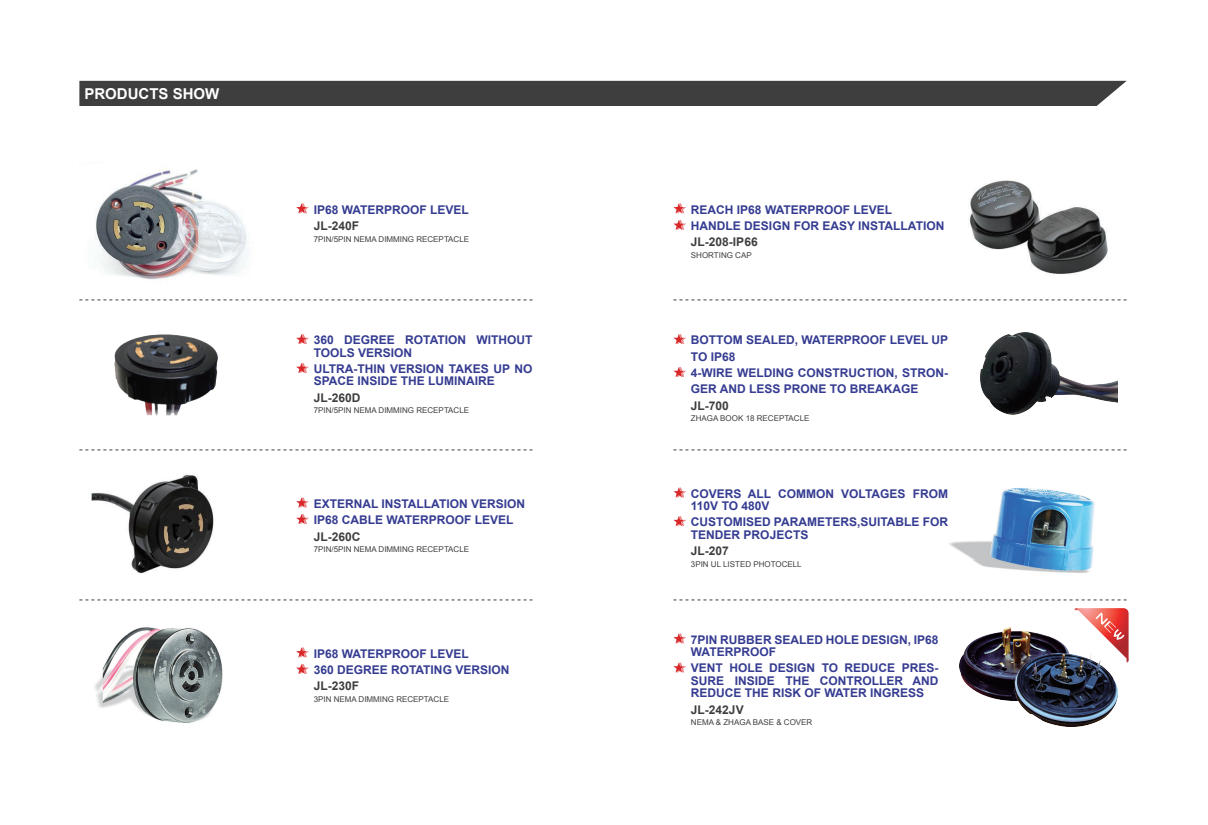
<style>
.page{position:relative;width:1208px;height:825px;background:#fff}
.page>*{position:absolute;margin:0;border:0;box-sizing:border-box;transform-origin:0 0}
.t1{font:700 15px "Arial";color:#fff}
.t2{font:700 12px/12.4px "Arial";color:#353c91}
.t3{font:700 12px "Arial";color:#3e3e3f}
.t4{font:8px "Arial";color:#3e3e3f}
</style>
<div class="page">
<div style="left:79px;top:81px;width:1047px;height:25px;background:#3e3e3f"></div>
<img style="left:95px;top:168px;width:153px;height:112px">
<svg style="left:296px;top:203px;width:13px;height:10px"></svg>
<svg style="left:296px;top:497px;width:13px;height:11px"></svg>
<svg style="left:296px;top:514px;width:13px;height:10px"></svg>
<svg style="left:296px;top:647px;width:13px;height:10px"></svg>
<svg style="left:296px;top:664px;width:13px;height:10px"></svg>
<svg style="left:296px;top:334px;width:13px;height:10px"></svg>
<svg style="left:296px;top:363px;width:13px;height:10px"></svg>
<svg style="left:673px;top:487px;width:13px;height:11px"></svg>
<svg style="left:673px;top:516px;width:13px;height:10px"></svg>
<svg style="left:673px;top:203px;width:13px;height:10px"></svg>
<svg style="left:673px;top:220px;width:13px;height:10px"></svg>
<svg style="left:673px;top:633px;width:13px;height:10px"></svg>
<svg style="left:673px;top:662px;width:13px;height:10px"></svg>
<svg style="left:673px;top:334px;width:13px;height:10px"></svg>
<svg style="left:673px;top:367px;width:13px;height:10px"></svg>
<img style="left:114px;top:334px;width:103px;height:82px">
<img style="left:91px;top:474px;width:123px;height:100px">
<img style="left:94px;top:627px;width:129px;height:96px">
<svg style="left:79px;top:299px;width:453px;height:1px"></svg>
<svg style="left:79px;top:449px;width:453px;height:1px"></svg>
<svg style="left:79px;top:599px;width:453px;height:1px"></svg>
<svg style="left:673px;top:299px;width:453px;height:1px"></svg>
<svg style="left:673px;top:449px;width:453px;height:1px"></svg>
<svg style="left:673px;top:599px;width:453px;height:1px"></svg>
<img style="left:969px;top:180px;width:139px;height:94px">
<img style="left:980px;top:332px;width:137px;height:82px">
<img style="left:949px;top:488px;width:146px;height:85px">
<img style="left:959px;top:628px;width:111px;height:72px">
<img style="left:1014px;top:654px;width:103px;height:72px">
<svg style="left:1074px;top:608px;width:54px;height:54px"></svg>
<p class="t1" style="left:84px;top:84px;width:136px">PRODUCTS SHOW</p>
<p class="t2" style="left:314px;top:203px;width:157px">IP68 WATERPROOF LEVEL</p>
<p class="t3" style="left:314px;top:218px;width:47px">JL-240F</p>
<p class="t4" style="left:314px;top:233px;width:157px">7PIN/5PIN NEMA DIMMING RECEPTACLE</p>
<p class="t2" style="left:314px;top:334px;width:220px">360 DEGREE ROTATION WITHOUT<br>TOOLS VERSION</p>
<p class="t2" style="left:314px;top:363px;width:220px">ULTRA-THIN VERSION TAKES UP NO<br>SPACE INSIDE THE LUMINAIRE</p>
<p class="t3" style="left:314px;top:390px;width:48px">JL-260D</p>
<p class="t4" style="left:314px;top:405px;width:157px">7PIN/5PIN NEMA DIMMING RECEPTACLE</p>
<p class="t2" style="left:314px;top:496px;width:213px;line-height:16.4px">EXTERNAL INSTALLATION VERSION<br>IP68 CABLE WATERPROOF LEVEL</p>
<p class="t3" style="left:314px;top:528px;width:48px">JL-260C</p>
<p class="t4" style="left:314px;top:544px;width:157px">7PIN/5PIN NEMA DIMMING RECEPTACLE</p>
<p class="t2" style="left:314px;top:645px;width:197px;line-height:16.4px">IP68 WATERPROOF LEVEL<br>360 DEGREE ROTATING VERSION</p>
<p class="t3" style="left:314px;top:678px;width:47px">JL-230F</p>
<p class="t4" style="left:314px;top:694px;width:137px">3PIN NEMA DIMMING RECEPTACLE</p>
<p class="t2" style="left:691px;top:201px;width:255px;line-height:16.4px">REACH IP68 WATERPROOF LEVEL<br>HANDLE DESIGN FOR EASY INSTALLATION</p>
<p class="t3" style="left:691px;top:234px;width:68px">JL-208-IP66</p>
<p class="t4" style="left:691px;top:250px;width:62px">SHORTING CAP</p>
<p class="t2" style="left:691px;top:332px;width:259px;line-height:16.4px">BOTTOM SEALED, WATERPROOF LEVEL UP<br>TO IP68<br>4-WIRE WELDING CONSTRUCTION, STRON-<br>GER AND LESS PRONE TO BREAKAGE</p>
<p class="t3" style="left:691px;top:398px;width:40px">JL-700</p>
<p class="t4" style="left:691px;top:413px;width:120px">ZHAGA BOOK 18 RECEPTACLE</p>
<p class="t2" style="left:691px;top:488px;width:259px">COVERS ALL COMMON VOLTAGES FROM<br>110V TO 480V</p>
<p class="t2" style="left:691px;top:516px;width:259px">CUSTOMISED PARAMETERS,SUITABLE FOR<br>TENDER PROJECTS</p>
<p class="t3" style="left:691px;top:543px;width:40px">JL-207</p>
<p class="t4" style="left:691px;top:559px;width:112px">3PIN UL LISTED PHOTOCELL</p>
<p class="t2" style="left:691px;top:633px;width:249px">7PIN RUBBER SEALED HOLE DESIGN, IP68<br>WATERPROOF</p>
<p class="t2" style="left:691px;top:662px;width:249px;text-align:justify">VENT HOLE DESIGN TO REDUCE PRES-SURE INSIDE THE CONTROLLER AND REDUCE THE RISK OF WATER INGRESS</p>
<p class="t3" style="left:691px;top:701px;width:54px">JL-242JV</p>
<p class="t4" style="left:691px;top:717px;width:123px">NEMA &amp; ZHAGA BASE &amp; COVER</p>
</div>
